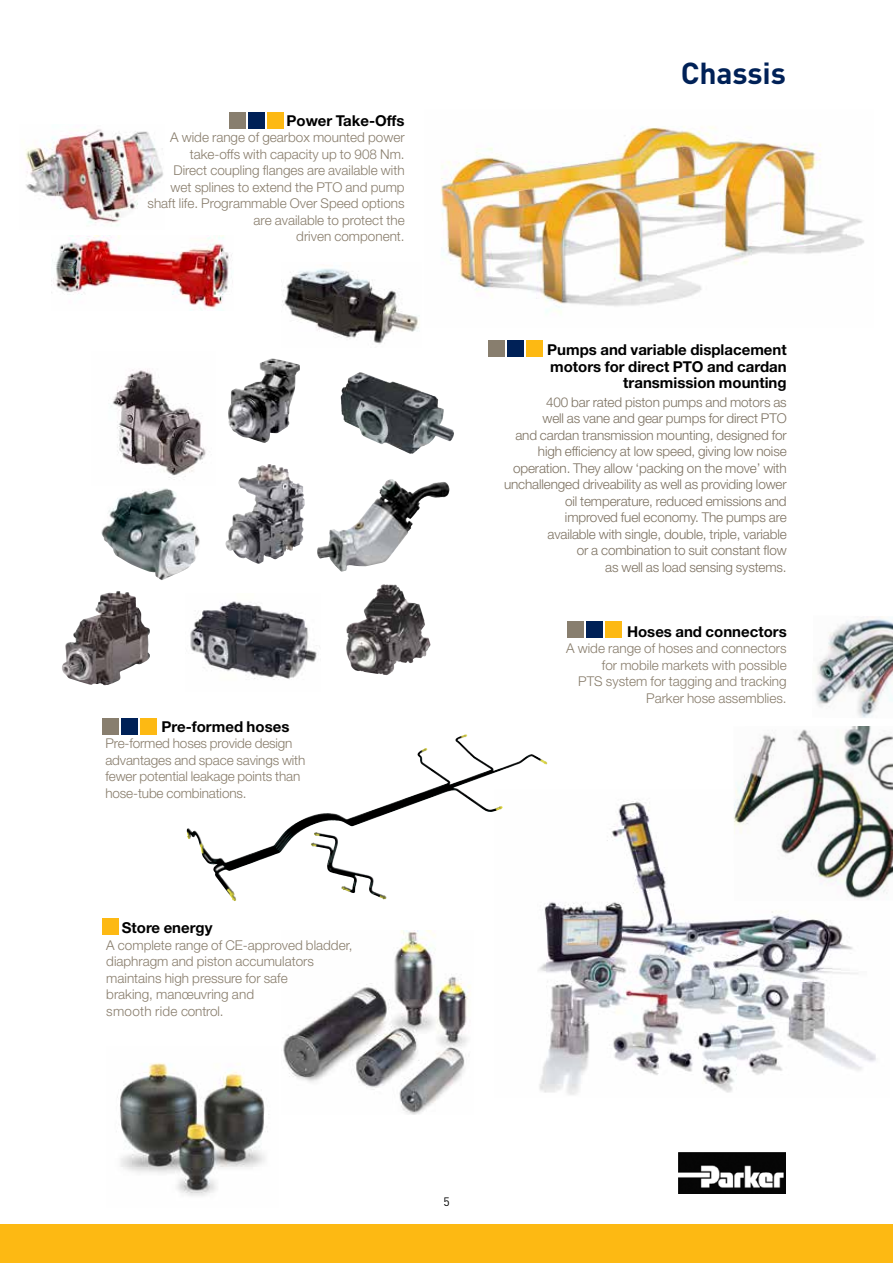
<style>
.page{position:relative;width:893px;height:1263px;background:#fff}
.page>*{position:absolute;margin:0;border:0;box-sizing:border-box;transform-origin:0 0}
.t1{font:700 30px "DINOT";letter-spacing:-.005em;color:#002157}
.t2{font:700 15px/16.5px "Helvetica Neue LT Std";color:#000;text-align:right}
.t3{font:300 13.5px/16.5px "Helvetica Neue LT Std";color:#887d6c;text-align:right}
.t4{font:300 13.5px/16.5px "Helvetica Neue LT Std";letter-spacing:-.01em;color:#7d7262;text-align:right}
.t5{font:12px "DINOT";color:#000}
</style>
<div class="page">
<img style="left:25px;top:127px;width:138px;height:99px">
<img style="left:495px;top:801px;width:381px;height:294px">
<div style="left:0;top:1224px;width:893px;height:39px;background:#fdb913"></div>
<img style="left:679px;top:1152px;width:107px;height:41px">
<img style="left:440px;top:126px;width:424px;height:187px">
<img style="left:341px;top:372px;width:57px;height:76px">
<img style="left:227px;top:464px;width:42px;height:77px">
<img style="left:228px;top:358px;width:72px;height:85px">
<img style="left:317px;top:480px;width:121px;height:92px">
<img style="left:111px;top:369px;width:95px;height:111px">
<img style="left:62px;top:591px;width:88px;height:94px">
<img style="left:101px;top:488px;width:99px;height:92px">
<img style="left:346px;top:585px;width:85px;height:90px">
<img style="left:190px;top:601px;width:127px;height:79px">
<img style="left:733px;top:726px;width:160px;height:175px">
<img style="left:815px;top:616px;width:78px;height:102px">
<img style="left:120px;top:1063px;width:149px;height:133px">
<img style="left:283px;top:930px;width:188px;height:184px">
<div style="left:229px;top:112px;width:17px;height:17px;background:#887e6e"></div>
<div style="left:248px;top:112px;width:17px;height:17px;background:#002157"></div>
<div style="left:268px;top:112px;width:16px;height:17px;background:#fdb913"></div>
<div style="left:488px;top:340px;width:17px;height:17px;background:#887e6e"></div>
<div style="left:507px;top:340px;width:17px;height:17px;background:#002157"></div>
<div style="left:527px;top:340px;width:16px;height:17px;background:#fdb913"></div>
<div style="left:567px;top:621px;width:17px;height:17px;background:#887e6e"></div>
<div style="left:586px;top:621px;width:17px;height:17px;background:#002157"></div>
<div style="left:606px;top:621px;width:16px;height:17px;background:#fdb913"></div>
<div style="left:102px;top:918px;width:16px;height:17px;background:#fdb913"></div>
<div style="left:102px;top:718px;width:16px;height:17px;background:#887e6e"></div>
<div style="left:121px;top:718px;width:16px;height:17px;background:#002157"></div>
<div style="left:140px;top:718px;width:17px;height:17px;background:#fdb913"></div>
<img style="left:452px;top:734px;width:39px;height:50px">
<img style="left:51px;top:235px;width:181px;height:76px">
<img style="left:282px;top:268px;width:137px;height:76px">
<p class="t2" style="left:286px;top:112px;width:120px">Power Take-Offs</p>
<p class="t3" style="left:148px;top:129px;width:259px">A wide range of gearbox mounted power take-offs with capacity up to 908 Nm.<br>Direct coupling flanges are available with<br>wet splines to extend the PTO and pump shaft life. Programmable Over Speed options are available to protect the<br>driven component.</p>
<p class="t2" style="left:162px;top:718px;width:129px">Pre-formed hoses</p>
<p class="t3" style="left:105px;top:735px;width:201px;text-align:left">Pre-formed hoses provide design advantages and space savings with fewer potential leakage points than hose-tube combinations.</p>
<p class="t2" style="left:122px;top:919px;width:92px">Store energy</p>
<p class="t3" style="left:106px;top:936px;width:248px;text-align:left">A complete range of CE-approved bladder, diaphragm and piston accumulators maintains high pressure for safe<br>braking, manœuvring and<br>smooth ride control.</p>
<h1 class="t1" style="left:681px;top:53px;width:107px">Chassis</h1>
<p class="t2" style="left:547px;top:341px;width:241px">Pumps and variable displacement motors for direct PTO and cardan transmission mounting</p>
<p class="t4" style="left:504px;top:393px;width:284px">400 bar rated piston pumps and motors as<br>well as vane and gear pumps for direct PTO<br>and cardan transmission mounting, designed for high efficiency at low speed, giving low noise operation. They allow ‘packing on the move’ with unchallenged driveability as well as providing lower oil temperature, reduced emissions and<br>improved fuel economy. The pumps are<br>available with single, double, triple, variable<br>or a combination to suit constant flow<br>as well as load sensing systems.</p>
<p class="t2" style="left:627px;top:623px;width:161px">Hoses and connectors</p>
<p class="t3" style="left:566px;top:640px;width:222px">A wide range of hoses and connectors for mobile markets with possible<br>PTS system for tagging and tracking<br>Parker hose assemblies.</p>
<p class="t5" style="left:443px;top:1193px;width:8px">5</p>
</div>
